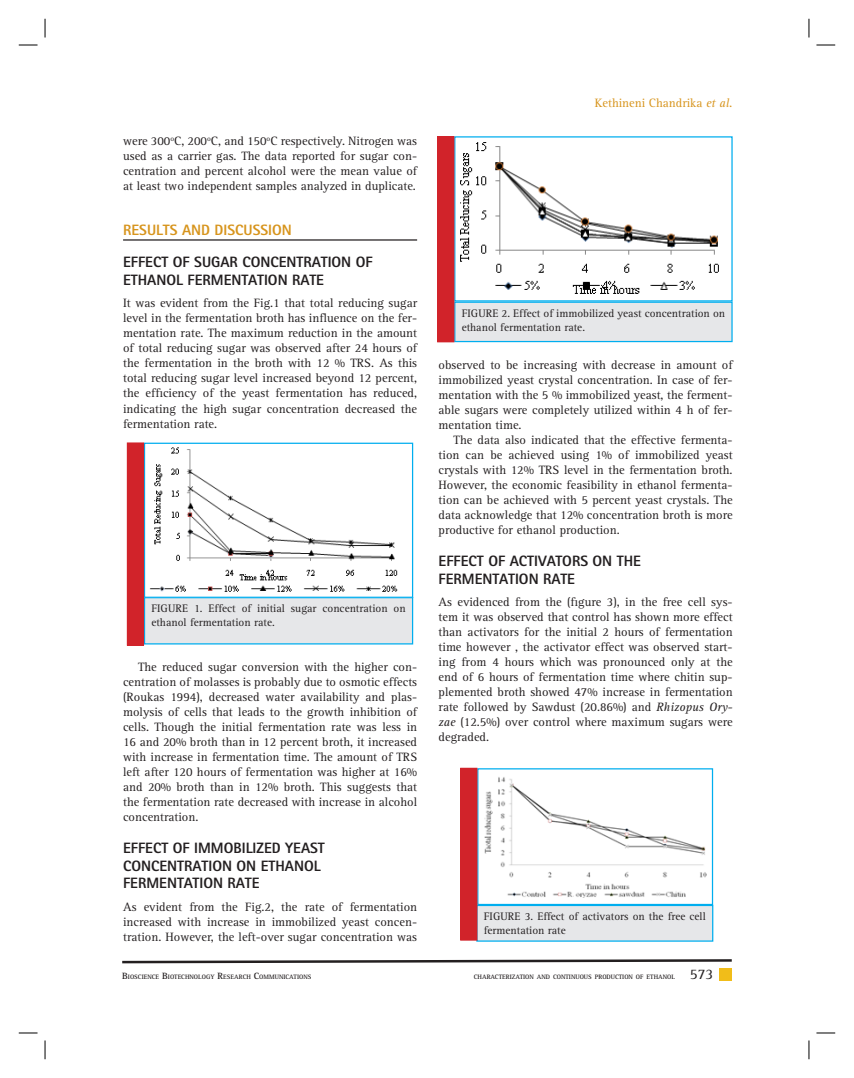
<style>
.page{position:relative;width:854px;height:1078px;background:#fff}
.page>*{position:absolute;margin:0;border:0;box-sizing:border-box;transform-origin:0 0}
.t1{font:800 15px/17.5px "Rotis Sans Serif Std";color:#231f20}
.t2{font:800 15px "Rotis Sans Serif Std";color:#d7941c}
.t3{font:15px "Rotis Serif Std";color:#231f20}
.t4{font:12.5px/15px "Rotis Serif Std";color:#231f20;text-align:justify}
.t5{font:12.5px "Rotis Serif Std";color:#d7941c}
.t6{font:11.25px/13.8px "Rotis Serif Std";color:#231f20}
.t7{font:700 6.5px "Rotis Serif Std";color:#231f20}
.s1{font-style:italic}
.s2{font-size:9.38px}
</style>
<div class="page">
<svg style="left:122px;top:959px;width:610px;height:5px"></svg>
<div style="left:719px;top:968px;width:12px;height:13px;background:#f1bd19"></div>
<hr style="left:123px;top:239px;width:294px;height:2px;background:#231f20">
<div style="left:144px;top:598px;width:268px;height:46px;background:#e6e7e9"></div>
<img style="left:149px;top:447px;width:249px;height:145px">
<div style="left:144px;top:443px;width:269px;height:155px;border:1px solid #00aeef"></div>
<div style="left:127px;top:443px;width:16px;height:202px;background:#d1232a"></div>
<div style="left:127px;top:443px;width:17px;height:202px;border:1px solid #d1232a"></div>
<div style="left:454px;top:302px;width:277px;height:40px;background:#e6e7e9"></div>
<div style="left:454px;top:302px;width:278px;height:40px;border:1px solid #00aeef"></div>
<img style="left:460px;top:142px;width:259px;height:152px">
<div style="left:437px;top:137px;width:17px;height:205px;background:#d1232a"></div>
<div style="left:477px;top:905px;width:235px;height:36px;background:#e6e7e9"></div>
<div style="left:476px;top:905px;width:237px;height:37px;border:1px solid #00aeef"></div>
<img style="left:484px;top:777px;width:223px;height:121px">
<div style="left:477px;top:768px;width:236px;height:137px;border:1px solid #00aeef"></div>
<div style="left:460px;top:768px;width:17px;height:172px;background:#d1232a"></div>
<svg style="left:19px;top:44px;width:19px;height:2px"></svg>
<svg style="left:816px;top:44px;width:19px;height:2px"></svg>
<svg style="left:19px;top:1032px;width:19px;height:2px"></svg>
<svg style="left:816px;top:1032px;width:19px;height:2px"></svg>
<svg style="left:44px;top:19px;width:2px;height:19px"></svg>
<svg style="left:44px;top:1040px;width:2px;height:19px"></svg>
<svg style="left:808px;top:19px;width:1px;height:19px"></svg>
<svg style="left:808px;top:1040px;width:1px;height:19px"></svg>
<p class="t5" style="left:594px;top:98px;width:139px">Kethineni Chandrika <span class="s1">et al.</span></p>
<p class="t4" style="left:123px;top:134px;width:295px">were 300<sup>o</sup>C, 200<sup>o</sup>C, and 150<sup>o</sup>C respectively. Nitrogen was used as a carrier gas. The data reported for sugar con&shy;centration and percent alcohol were the mean value of at least two independent samples analyzed in duplicate.</p>
<p class="t2" style="left:123px;top:225px;width:170px">RESULTS AND DISCUSSION</p>
<p class="t1" style="left:123px;top:255px;width:251px">EFFECT OF SUGAR CONCENTRATION OF<br>ETHANOL FERMENTATION RATE</p>
<p class="t4" style="left:123px;top:297px;width:295px">It was evident from the Fig.1 that total reducing sugar level in the fermentation broth has influence on the fer&shy;mentation rate. The maximum reduction in the amount of total reducing sugar was observed after 24 hours of the fermentation in the broth with 12 % TRS. As this total reducing sugar level increased beyond 12 percent, the efficiency of the yeast fermentation has reduced, indicating the high sugar concentration decreased the fermentation rate.</p>
<p class="t6" style="left:461px;top:307px;width:265px">FIGURE 2. Effect of immobilized yeast concentration on ethanol fermentation rate.</p>
<p class="t4" style="left:438px;top:358px;width:295px">observed to be increasing with decrease in amount of immobilized yeast crystal concentration. In case of fer&shy;mentation with the 5 % immobilized yeast, the ferment&shy;able sugars were completely utilized within 4 h of fer&shy;mentation time.</p>
<p class="t4" style="left:438px;top:433px;width:295px;text-indent:15px">The data also indicated that the effective fermenta&shy;tion can be achieved using 1% of immobilized yeast crystals with 12% TRS level in the fermentation broth.<br>However, the economic feasibility in ethanol fermenta&shy;tion can be achieved with 5 percent yeast crystals. The data acknowledge that 12% concentration broth is more productive for ethanol production.</p>
<p class="t1" style="left:438px;top:554px;width:204px">EFFECT OF ACTIVATORS ON THE<br>FERMENTATION RATE</p>
<p class="t4" style="left:438px;top:596px;width:295px">As evidenced from the (figure 3), in the free cell sys&shy;tem it was observed that control has shown more effect than activators for the initial 2 hours of fermentation time however , the activator effect was observed start&shy;ing from 4 hours which was pronounced only at the end of 6 hours of fermentation time where chitin sup&shy;plemented broth showed 47% increase in fermentation rate followed by Sawdust (20.86%) and <span class="s1">Rhizopus Ory&shy;zae</span> (12.5%) over control where maximum sugars were degraded.</p>
<p class="t6" style="left:151px;top:603px;width:256px">FIGURE 1. Effect of initial sugar concentration on ethanol fermentation rate.</p>
<p class="t4" style="left:123px;top:660px;width:295px;text-indent:15px">The reduced sugar conversion with the higher con&shy;centration of molasses is probably due to osmotic effects (Roukas 1994), decreased water availability and plas&shy;molysis of cells that leads to the growth inhibition of cells. Though the initial fermentation rate was less in 16 and 20% broth than in 12 percent broth, it increased with increase in fermentation time. The amount of TRS left after 120 hours of fermentation was higher at 16% and 20% broth than in 12% broth. This suggests that the fermentation rate decreased with increase in alcohol concentration.</p>
<p class="t1" style="left:123px;top:841px;width:203px">EFFECT OF IMMOBILIZED YEAST<br>CONCENTRATION ON ETHANOL<br>FERMENTATION RATE</p>
<p class="t4" style="left:123px;top:900px;width:295px">As evident from the Fig.2, the rate of fermentation increased with increase in immobilized yeast concen&shy;tration. However, the left-over sugar concentration was</p>
<p class="t6" style="left:483px;top:910px;width:223px">FIGURE 3. Effect of activators on the free cell fermentation rate</p>
<p class="t7" style="left:122px;top:974px;width:191px"><span class="s2">B</span>IOSCIENCE <span class="s2">B</span>IOTECHNOLOGY <span class="s2">R</span>ESEARCH <span class="s2">C</span>OMMUNICATIONS</p>
<p class="t7" style="left:473px;top:974px;width:203px">CHARACTERIZATION AND CONTINUOUS PRODUCTION OF ETHANOL</p>
<p class="t3" style="left:689px;top:968px;width:25px">573</p>
</div>
